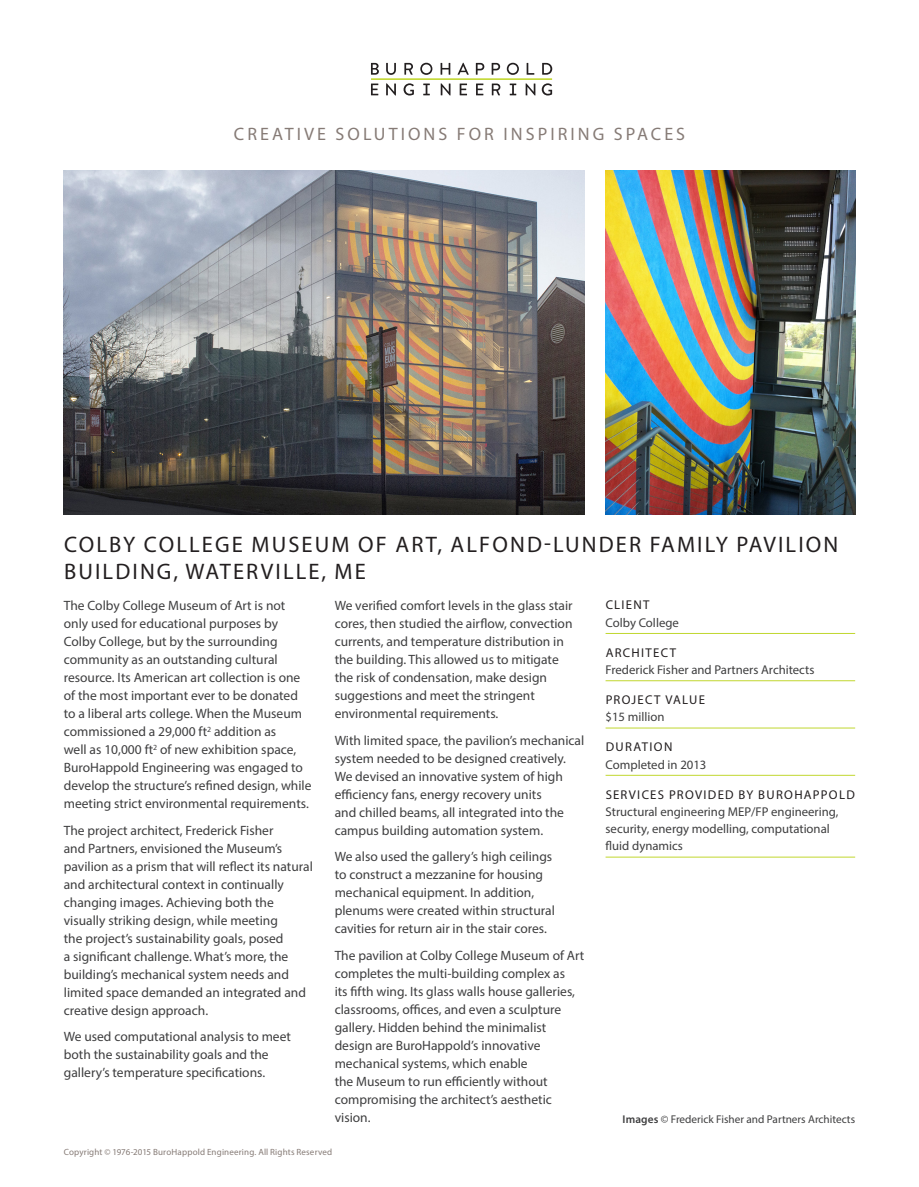
<style>
.page{position:relative;width:919px;height:1187px;background:#fff}
.page>*{position:absolute;margin:0;border:0;box-sizing:border-box;transform-origin:0 0}
.t1{font:22.5px "Myriad Pro";letter-spacing:.095em;color:#231f20}
.Project_Sheet-Strapl{font:18px "Myriad Pro";letter-spacing:.17em;color:#867b76}
.t2{font:13.5px/18px "Myriad Pro";color:#3e3e3f}
.Information_Panel{font:12.75px/17.2px "Myriad Pro";color:#3e3e3f}
.Information_Panel-2{font:12.75px/17.2px "Myriad Pro";letter-spacing:.075em;color:#231f20}
.Copyright{font:11.25px "Myriad Pro";color:#3e3e3f}
.t3{font:9px "Myriad Pro";letter-spacing:.015em;color:#867b76}
.s1{color:#231f20}
.s2{color:#3e3e3f}
.s3{font-weight:600}
</style>
<div class="page">
<hr style="left:371px;top:78px;width:181px;height:2px;background:#c1d72f">
<svg style="left:371px;top:83px;width:181px;height:12px"></svg>
<svg style="left:371px;top:63px;width:181px;height:12px"></svg>
<img style="left:605px;top:170px;width:250px;height:344px">
<hr style="left:605px;top:633px;width:250px;height:1px;background:#c1d72f">
<hr style="left:605px;top:680px;width:250px;height:1px;background:#c1d72f">
<hr style="left:605px;top:727px;width:250px;height:1px;background:#c1d72f">
<hr style="left:605px;top:774px;width:250px;height:1px;background:#c1d72f">
<hr style="left:605px;top:856px;width:250px;height:1px;background:#c1d72f">
<img style="left:64px;top:170px;width:520px;height:344px">
<p class="Project_Sheet-Strapl" style="left:234px;top:122px;width:453px">CREATIVE SOLUTIONS FOR INSPIRING SPACES</p>
<p class="t1" style="left:64px;top:531px;width:775px">COLBY COLLEGE MUSEUM OF ART, ALFOND-LUNDER FAMILY PAVILION</p>
<p class="t1" style="left:64px;top:558px;width:303px">BUILDING, WATERVILLE, ME</p>
<p class="Information_Panel" style="left:605px;top:596px;width:75px"><span class="s1">CLIENT<br></span>Colby College</p>
<p class="Information_Panel" style="left:605px;top:643px;width:210px"><span class="s1">ARCHITECT<br></span>Frederick Fisher and Partners Architects</p>
<p class="Information_Panel-2" style="left:605px;top:691px;width:101px">PROJECT VALUE <span class="s2">$15 million</span></p>
<p class="Information_Panel" style="left:605px;top:738px;width:102px"><span class="s1">DURATION<br></span>Completed in 2013</p>
<p class="Information_Panel" style="left:605px;top:785px;width:251px"><span class="s1">SERVICES PROVIDED BY BUROHAPPOLD </span>Structural engineering MEP/FP engineering, security, energy modelling, computational fluid dynamics</p>
<p class="t2" style="left:64px;top:596px;width:249px">The Colby College Museum of Art is not only used for educational purposes by Colby College, but by the surrounding community as an outstanding cultural resource. Its American art collection is one of the most important ever to be donated to a liberal arts college. When the Museum commissioned a 29,000 ft<sup>2</sup> addition as<br>well as 10,000 ft<sup>2</sup> of new exhibition space, BuroHappold Engineering was engaged to develop the structure’s refined design, while meeting strict environmental requirements.</p>
<p class="t2" style="left:64px;top:820px;width:250px">The project architect, Frederick Fisher<br>and Partners, envisioned the Museum’s pavilion as a prism that will reflect its natural and architectural context in continually changing images. Achieving both the visually striking design, while meeting<br>the project’s sustainability goals, posed<br>a significant challenge. What’s more, the building’s mechanical system needs and limited space demanded an integrated and creative design approach.</p>
<p class="t2" style="left:64px;top:1027px;width:228px">We used computational analysis to meet both the sustainability goals and the gallery’s temperature specifications.</p>
<p class="t2" style="left:334px;top:596px;width:239px">We verified comfort levels in the glass stair cores, then studied the airflow, convection currents, and temperature distribution in the building. This allowed us to mitigate the risk of condensation, make design suggestions and meet the stringent environmental requirements.</p>
<p class="t2" style="left:334px;top:730px;width:251px">With limited space, the pavilion’s mechanical system needed to be designed creatively.<br>We devised an innovative system of high efficiency fans, energy recovery units<br>and chilled beams, all integrated into the campus building automation system.</p>
<p class="t2" style="left:334px;top:847px;width:222px">We also used the gallery’s high ceilings to construct a mezzanine for housing mechanical equipment. In addition, plenums were created within structural cavities for return air in the stair cores.</p>
<p class="t2" style="left:334px;top:945px;width:251px">The pavilion at Colby College Museum of Art completes the multi-building complex as<br>its fifth wing. Its glass walls house galleries, classrooms, offices, and even a sculpture gallery. Hidden behind the minimalist design are BuroHappold’s innovative mechanical systems, which enable<br>the Museum to run efficiently without compromising the architect’s aesthetic vision.</p>
<p class="Copyright" style="left:622px;top:1112px;width:234px"><span class="s3">Images</span> © Frederick Fisher and Partners Architects</p>
<p class="t3" style="left:64px;top:1146px;width:270px">Copyright © 1976-2015 BuroHappold Engineering. All Rights Reserved</p>
</div>
